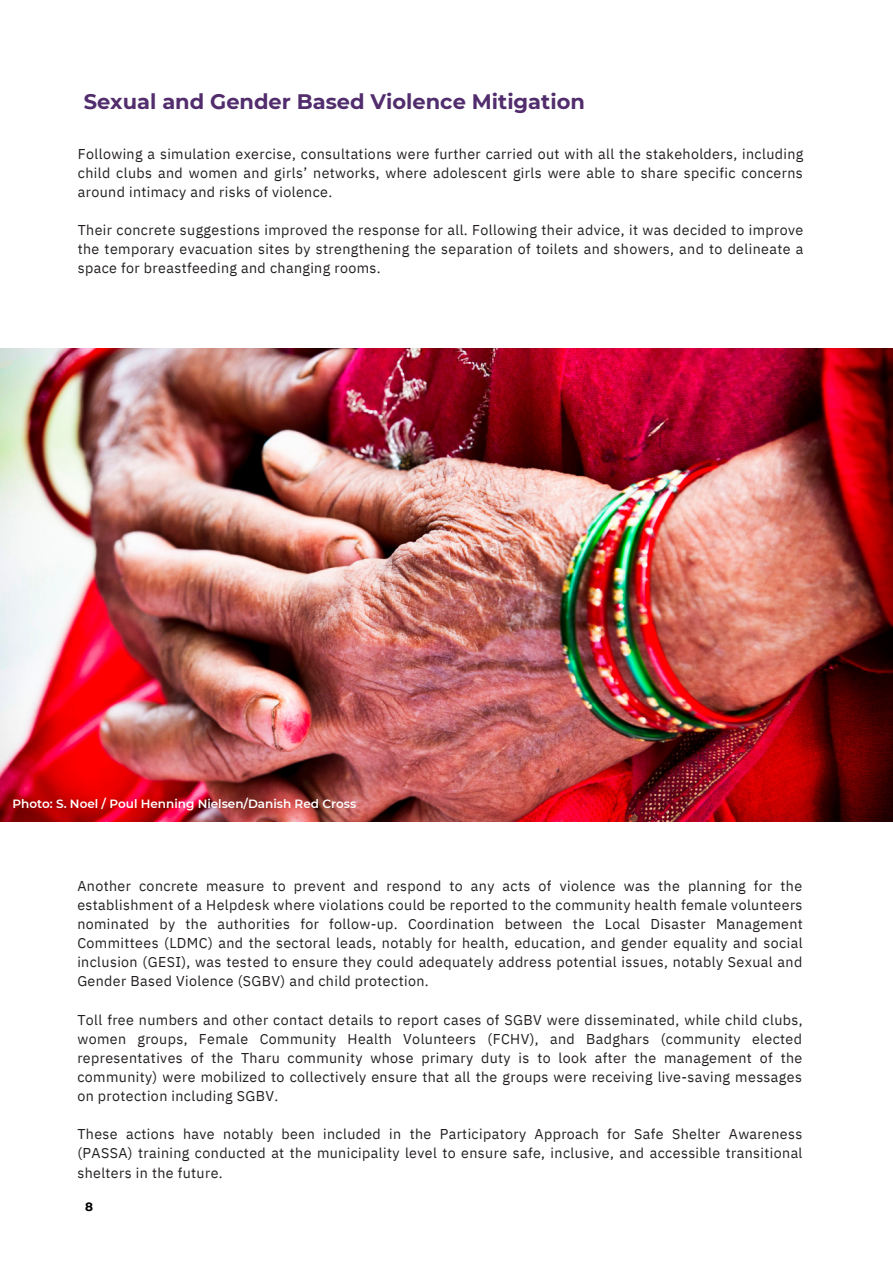
<style>
.page{position:relative;width:893px;height:1264px;background:#fff}
.page>*{position:absolute;margin:0;border:0;box-sizing:border-box;transform-origin:0 0}
.t1{font:700 21px "Montserrat";color:#522d6d}
.t2{font:14.25px/19px "IBM Plex Sans";letter-spacing:.025em;color:#231f20;text-align:justify}
.t3{font:600 12px "Montserrat";color:#fff}
.t4{font:700 12px "Montserrat";color:#000}
</style>
<div class="page">
<img style="left:0;top:348px;width:892px;height:473px">
<p class="t1" style="left:84px;top:88px;width:502px">Sexual and Gender Based Violence Mitigation</p>
<p class="t2" style="left:78px;top:144px;width:727px">Following a simulation exercise, consultations were further carried out with all the stakeholders, including child clubs and women and girls’ networks, where adolescent girls were able to share specific concerns around intimacy and risks of violence.</p>
<p class="t2" style="left:78px;top:220px;width:727px">Their concrete suggestions improved the response for all. Following their advice, it was decided to improve the temporary evacuation sites by strengthening the separation of toilets and showers, and to delineate a space for breastfeeding and changing rooms.</p>
<p class="t3" style="left:13px;top:796px;width:345px">Photo: S. Noel / Poul Henning Nielsen/Danish Red Cross</p>
<p class="t2" style="left:77px;top:876px;width:727px">Another concrete measure to prevent and respond to any acts of violence was the planning for the establishment of a Helpdesk where violations could be reported to the community health female volunteers nominated by the authorities for follow-up. Coordination between the Local Disaster Management Committees (LDMC) and the sectoral leads, notably for health, education, and gender equality and social inclusion (GESI), was tested to ensure they could adequately address potential issues, notably Sexual and Gender Based Violence (SGBV) and child protection.</p>
<p class="t2" style="left:77px;top:1009px;width:726px">Toll free numbers and other contact details to report cases of SGBV were disseminated, while child clubs, women groups, Female Community Health Volunteers (FCHV), and Badghars (community elected representatives of the Tharu community whose primary duty is to look after the management of the community) were mobilized to collectively ensure that all the groups were receiving live-saving messages on protection including SGBV.</p>
<p class="t2" style="left:77px;top:1124px;width:726px">These actions have notably been included in the Participatory Approach for Safe Shelter Awareness (PASSA) training conducted at the municipality level to ensure safe, inclusive, and accessible transitional shelters in the future.</p>
<p class="t4" style="left:85px;top:1199px;width:9px">8</p>
</div>
